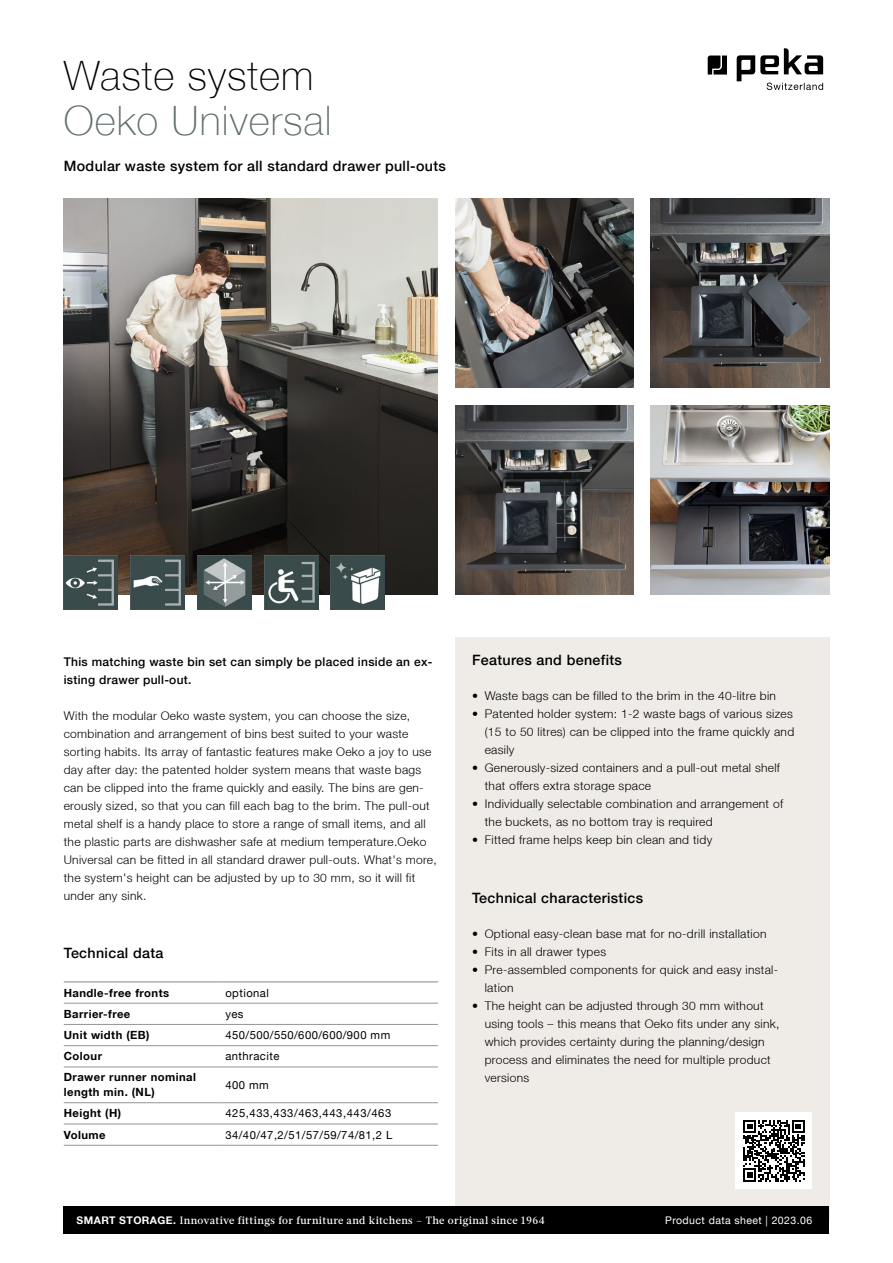
<style>
.page{position:relative;width:893px;height:1263px;background:#fff}
.page>*{position:absolute;margin:0;border:0;box-sizing:border-box;transform-origin:0 0}
.t1{font:100 40.5px "Helvetica Neue LT";letter-spacing:.025em;color:#616e6e}
.t2{font:100 40.5px "Helvetica Neue LT";letter-spacing:.025em;color:#000}
.t3{font:500 14.25px "Helvetica Neue LT";letter-spacing:.025em;color:#000}
.t4{font:300 12px/18px "Helvetica Neue LT";letter-spacing:.025em;color:#000}
.t5{font:500 12px/18px "Helvetica Neue LT";letter-spacing:.025em;color:#000}
.t6{font:11.25px "Helvetica Neue LT";letter-spacing:.04em;color:#000}
.t7{font:700 11.25px/15px "Helvetica Neue LT";letter-spacing:.04em;color:#000}
.t8{font:500 10.5px "Glosa Text";letter-spacing:.04em;color:#fff}
.t9{font:10.5px "Helvetica Neue LT";letter-spacing:.04em;color:#fff}
.s1{font-family:"Helvetica Neue LT";font-weight:700}
</style>
<div class="page">
<div style="left:455px;top:638px;width:374px;height:582px;background:#efece7"></div>
<div style="left:64px;top:1206px;width:765px;height:28px;background:#000"></div>
<svg style="left:708px;top:56px;width:19px;height:19px"></svg>
<svg style="left:737px;top:48px;width:86px;height:42px"></svg>
<hr style="left:64px;top:1003px;width:153px;height:1px;background:#959490">
<hr style="left:217px;top:1003px;width:221px;height:1px;background:#959490">
<hr style="left:64px;top:1024px;width:153px;height:1px;background:#959490">
<hr style="left:217px;top:1024px;width:221px;height:1px;background:#959490">
<hr style="left:64px;top:1045px;width:153px;height:1px;background:#959490">
<hr style="left:217px;top:1045px;width:221px;height:1px;background:#959490">
<hr style="left:64px;top:1067px;width:153px;height:1px;background:#959490">
<hr style="left:217px;top:1067px;width:221px;height:1px;background:#959490">
<hr style="left:64px;top:1102px;width:153px;height:1px;background:#959490">
<hr style="left:217px;top:1102px;width:221px;height:1px;background:#959490">
<hr style="left:64px;top:1124px;width:153px;height:1px;background:#959490">
<hr style="left:217px;top:1124px;width:221px;height:1px;background:#959490">
<hr style="left:64px;top:1145px;width:153px;height:1px;background:#959490">
<hr style="left:217px;top:1145px;width:221px;height:1px;background:#959490">
<hr style="left:64px;top:981px;width:153px;height:1px;background:#959490">
<hr style="left:217px;top:981px;width:221px;height:1px;background:#959490">
<img style="left:64px;top:198px;width:374px;height:396px">
<img style="left:455px;top:198px;width:179px;height:189px">
<img style="left:651px;top:198px;width:178px;height:189px">
<img style="left:455px;top:405px;width:179px;height:189px">
<img style="left:651px;top:405px;width:178px;height:189px">
<img style="left:64px;top:556px;width:54px;height:54px">
<img style="left:131px;top:556px;width:54px;height:54px">
<img style="left:197px;top:556px;width:54px;height:54px">
<img style="left:264px;top:556px;width:54px;height:54px">
<img style="left:331px;top:556px;width:54px;height:54px">
<div style="left:736px;top:1112px;width:76px;height:77px;background:#fff"></div>
<svg style="left:743px;top:1120px;width:62px;height:61px"></svg>
<h1 class="t2" style="left:64px;top:52px;width:251px">Waste system</h1>
<h1 class="t1" style="left:64px;top:97px;width:269px">Oeko Universal</h1>
<p class="t3" style="left:64px;top:158px;width:384px">Modular waste system for all standard drawer pull-outs</p>
<p class="t5" style="left:64px;top:652px;width:370px">This matching waste bin set can simply be placed inside an ex&shy;isting drawer pull-out.</p>
<p class="t4" style="left:64px;top:706px;width:374px">With the modular Oeko waste system, you can choose the size, combination and arrangement of bins best suited to your waste sorting habits. Its array of fantastic features make Oeko a joy to use day after day: the patented holder system means that waste bags can be clipped into the frame quickly and easily. The bins are gen&shy;erously sized, so that you can fill each bag to the brim. The pull-out metal shelf is a handy place to store a range of small items, and all the plastic parts are dishwasher safe at medium temperature.Oeko Universal can be fitted in all standard drawer pull-outs. What's more, the system's height can be adjusted by up to 30 mm, so it will fit under any sink.</p>
<p class="t3" style="left:64px;top:945px;width:101px">Technical data</p>
<p class="t7" style="left:64px;top:985px;width:107px">Handle-free fronts</p>
<p class="t6" style="left:225px;top:986px;width:45px">optional</p>
<p class="t7" style="left:64px;top:1006px;width:68px">Barrier-free</p>
<p class="t6" style="left:225px;top:1007px;width:20px">yes</p>
<p class="t7" style="left:64px;top:1027px;width:87px">Unit width (EB)</p>
<p class="t6" style="left:225px;top:1028px;width:166px">450/500/550/600/600/900 mm</p>
<p class="t7" style="left:64px;top:1048px;width:40px">Colour</p>
<p class="t6" style="left:225px;top:1050px;width:56px">anthracite</p>
<p class="t7" style="left:64px;top:1069px;width:134px">Drawer runner nominal length min. (NL)</p>
<p class="t6" style="left:225px;top:1078px;width:45px">400 mm</p>
<p class="t7" style="left:64px;top:1105px;width:59px">Height (H)</p>
<p class="t6" style="left:225px;top:1107px;width:167px">425,433,433/463,443,443/463</p>
<p class="t7" style="left:64px;top:1127px;width:43px">Volume</p>
<p class="t6" style="left:225px;top:1128px;width:169px">34/40/47,2/51/57/59/74/81,2 L</p>
<p class="t3" style="left:472px;top:651px;width:151px">Features and benefits</p>
<p class="t4" style="left:472px;top:686px;width:305px">• Waste bags can be filled to the brim in the 40-litre bin</p>
<p class="t4" style="left:485px;top:704px;width:311px;text-indent:-13px">• Patented holder system: 1-2 waste bags of various sizes (15 to 50 litres) can be clipped into the frame quickly and easily</p>
<p class="t4" style="left:485px;top:758px;width:297px;text-indent:-13px">• Generously-sized containers and a pull-out metal shelf that offers extra storage space</p>
<p class="t4" style="left:485px;top:794px;width:300px;text-indent:-13px">• Individually selectable combination and arrangement of the buckets, as no bottom tray is required</p>
<p class="t4" style="left:472px;top:830px;width:242px">• Fitted frame helps keep bin clean and tidy</p>
<p class="t3" style="left:472px;top:889px;width:173px">Technical characteristics</p>
<p class="t4" style="left:472px;top:924px;width:296px">• Optional easy-clean base mat for no-drill installation</p>
<p class="t4" style="left:472px;top:942px;width:136px">• Fits in all drawer types</p>
<p class="t4" style="left:485px;top:960px;width:295px;text-indent:-13px">• Pre-assembled components for quick and easy instal&shy;lation</p>
<p class="t4" style="left:485px;top:996px;width:296px;text-indent:-13px">• The height can be adjusted through 30 mm without using tools – this means that Oeko fits under any sink, which provides certainty during the planning/design process and eliminates the need for multiple product versions</p>
<p class="t8" style="left:77px;top:1213px;width:470px"><span class="s1">SMART STORAGE.</span> Innovative fittings for furniture and kitchens – The original since 1964</p>
<p class="t9" style="left:665px;top:1214px;width:148px">Product data sheet | 2023.06</p>
</div>
